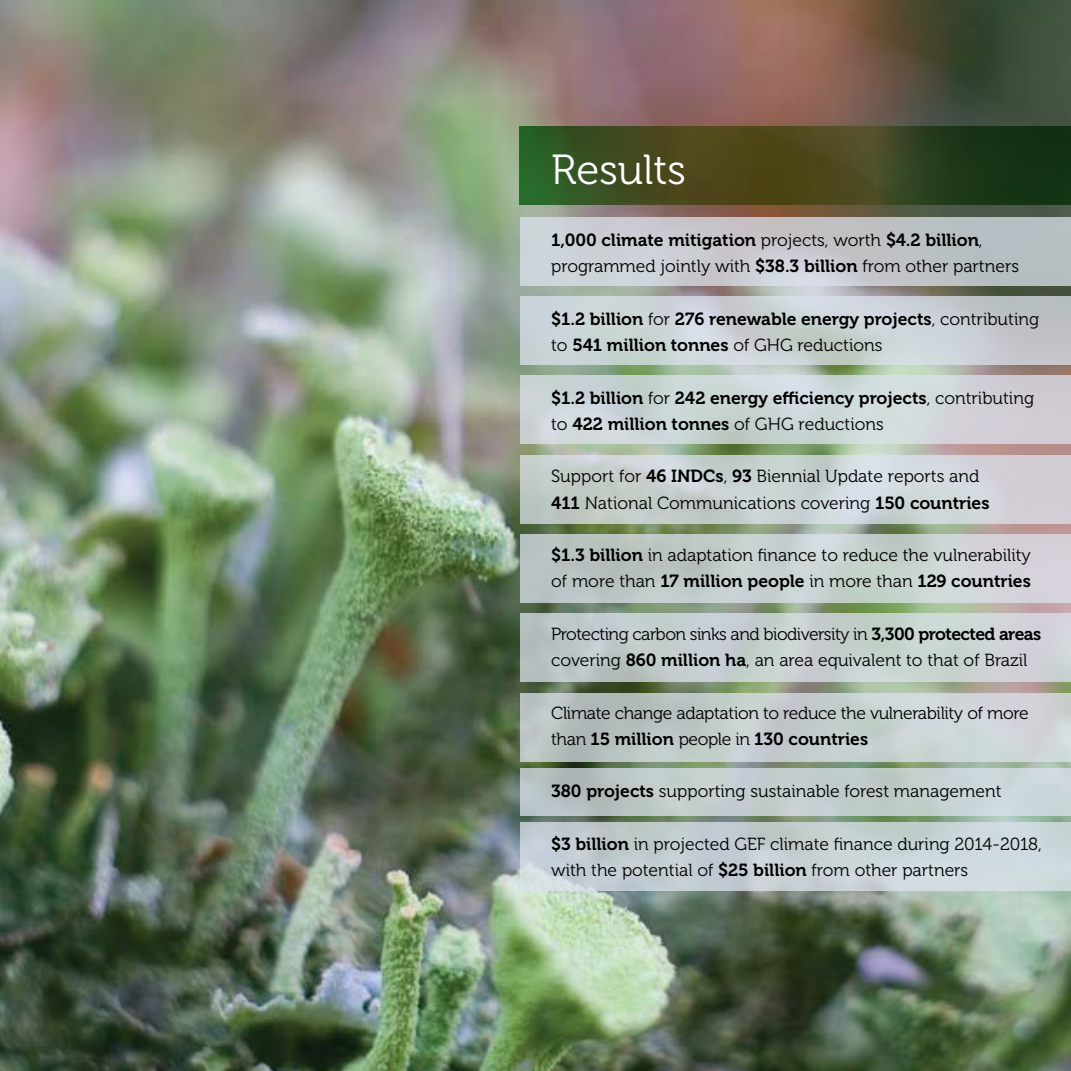
<style>
.page{position:relative;width:1071px;height:1071px;background:#fff}
.page>*{position:absolute;margin:0;border:0;box-sizing:border-box;transform-origin:0 0}
.t1{font:42px "Museo 300";color:#fff}
.t2{font:17.5px/26.4px "Museo 300";color:#000}
.t3{font:17.5px "Museo 700";color:#000}
.t4{font:17.5px/26.2px "Museo 300";letter-spacing:-.03em;color:#000}
.t5{font:17.5px "Museo 300";letter-spacing:-.02em;color:#000}
.s1{font-family:"Museo 300"}
.s2{font-family:"Museo 700"}
</style>
<div class="page">
<img style="left:0;top:0;width:1071px;height:1071px">
<svg style="left:520px;top:126px;width:551px;height:79px;background:#38451c"></svg>
<svg style="left:520px;top:217px;width:551px;height:68px;background:#c3c7cc"></svg>
<svg style="left:520px;top:297px;width:551px;height:68px;background:#c9d0d3"></svg>
<svg style="left:520px;top:376px;width:551px;height:68px;background:#cdd4d6"></svg>
<svg style="left:520px;top:455px;width:551px;height:68px;background:#cbd1d3"></svg>
<svg style="left:520px;top:535px;width:551px;height:68px;background:#c5cdcd"></svg>
<div style="left:520px;top:614px;width:551px;height:68px;background:linear-gradient(to right,#bac5c5,#d1d7d8)"></div>
<div style="left:520px;top:693px;width:551px;height:68px;background:linear-gradient(to right,#b3bebc,#d4dadd)"></div>
<svg style="left:520px;top:823px;width:551px;height:68px;background:#c7d1d5"></svg>
<svg style="left:520px;top:768px;width:551px;height:48px;background:#c1cccd"></svg>
<h1 class="t1" style="left:551px;top:147px;width:136px">Results</h1>
<p class="t3" style="left:551px;top:230px;width:433px">1,000 climate mitigation <span class="s1">projects, worth</span> $4.2 billion<span class="s1">,</span></p>
<p class="t2" style="left:551px;top:253px;width:469px">programmed jointly with <span class="s2">$38.3 billion</span> from other partners</p>
<p class="t3" style="left:551px;top:309px;width:489px">$1.2 billion <span class="s1">for</span> 276 renewable energy projects<span class="s1">, contributing</span></p>
<p class="t2" style="left:551px;top:332px;width:333px">to <span class="s2">541 million tonnes</span> of GHG reductions</p>
<p class="t3" style="left:551px;top:388px;width:484px">$1.2 billion <span class="s1">for</span> 242 energy efficiency projects<span class="s1">, contributing</span></p>
<p class="t2" style="left:551px;top:411px;width:334px">to <span class="s2">422 million tonnes</span> of GHG reductions</p>
<p class="t2" style="left:551px;top:463px;width:440px">Support for <span class="s2">46 INDCs</span>, <span class="s2">93</span> Biennial Update reports and<br><span class="s2">411</span> National Communications covering <span class="s2">150 countries</span></p>
<p class="t2" style="left:551px;top:542px;width:481px"><span class="s2">$1.3 billion</span> in adaptation finance to reduce the vulnerability</p>
<p class="t3" style="left:551px;top:571px;width:481px"><span class="s1">of more than</span> 17 million people <span class="s1">in more than</span> 129 countries</p>
<p class="t4" style="left:551px;top:621px;width:492px">Protecting carbon sinks and biodiversity in <span class="s2">3,300 protected areas </span>covering <span class="s2">860 million ha</span>, an area equivalent to that of Brazil</p>
<p class="t5" style="left:551px;top:703px;width:479px">Climate change adaptation to reduce the vulnerability of more</p>
<p class="t3" style="left:551px;top:729px;width:318px"><span class="s1">than</span> 15 million <span class="s1">people in</span> 130 countries</p>
<p class="t2" style="left:551px;top:778px;width:452px"><span class="s2">380 projects</span> supporting sustainable forest management</p>
<p class="t2" style="left:551px;top:831px;width:492px"><span class="s2">$3 billion</span> in projected GEF climate finance during 2014-2018, with the potential of <span class="s2">$25 billion</span> from other partners</p>
</div>
